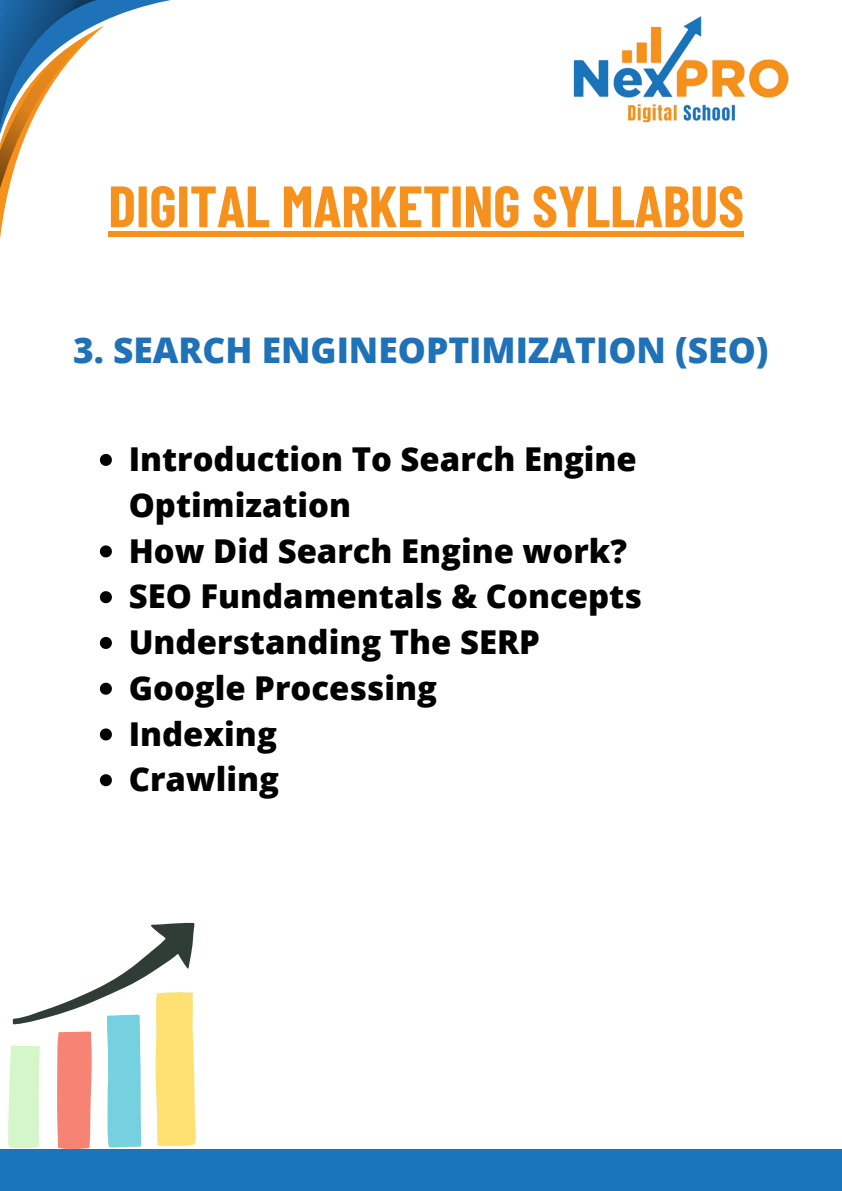
<style>
.page{position:relative;width:842px;height:1191px;background:#fff}
.page>*{position:absolute;margin:0;border:0;box-sizing:border-box;transform-origin:0 0}
.t1{font:700 58.1px "Barlow Condensed";color:#f5911c}
.t2{font:800 35.3px "Open Sans";color:#1f71b8}
.t3{font:800 32.8px/45.7px "Open Sans";color:#000}
</style>
<div class="page">
<div style="left:108px;top:231px;width:636px;height:5px;background:#f5911c"></div>
<img style="left:573px;top:16px;width:216px;height:107px">
<svg style="left:0;top:0;width:204px;height:239px"></svg>
<div style="left:0;top:1148px;width:842px;height:42px;background:#1b75bc"></div>
<svg style="left:8px;top:922px;width:188px;height:227px"></svg>
<svg style="left:100px;top:454px;width:12px;height:12px"></svg>
<svg style="left:100px;top:545px;width:12px;height:12px"></svg>
<svg style="left:100px;top:591px;width:12px;height:12px"></svg>
<svg style="left:100px;top:637px;width:12px;height:12px"></svg>
<svg style="left:100px;top:682px;width:12px;height:12px"></svg>
<svg style="left:100px;top:728px;width:12px;height:12px"></svg>
<svg style="left:100px;top:774px;width:12px;height:12px"></svg>
<p class="t1" style="left:108px;top:169px;width:637px">DIGITAL MARKETING SYLLABUS</p>
<p class="t2" style="left:73px;top:325px;width:697px">3. SEARCH ENGINEOPTIMIZATION (SEO)</p>
<p class="t3" style="left:129px;top:435px;width:510px">Introduction To Search Engine<br>Optimization</p>
<p class="t3" style="left:129px;top:527px;width:500px">How Did Search Engine work?</p>
<p class="t3" style="left:129px;top:572px;width:515px">SEO Fundamentals &amp; Concepts</p>
<p class="t3" style="left:129px;top:618px;width:413px">Understanding The SERP</p>
<p class="t3" style="left:129px;top:664px;width:310px">Google Processing</p>
<p class="t3" style="left:129px;top:710px;width:150px">Indexing</p>
<p class="t3" style="left:129px;top:755px;width:152px">Crawling</p>
</div>
